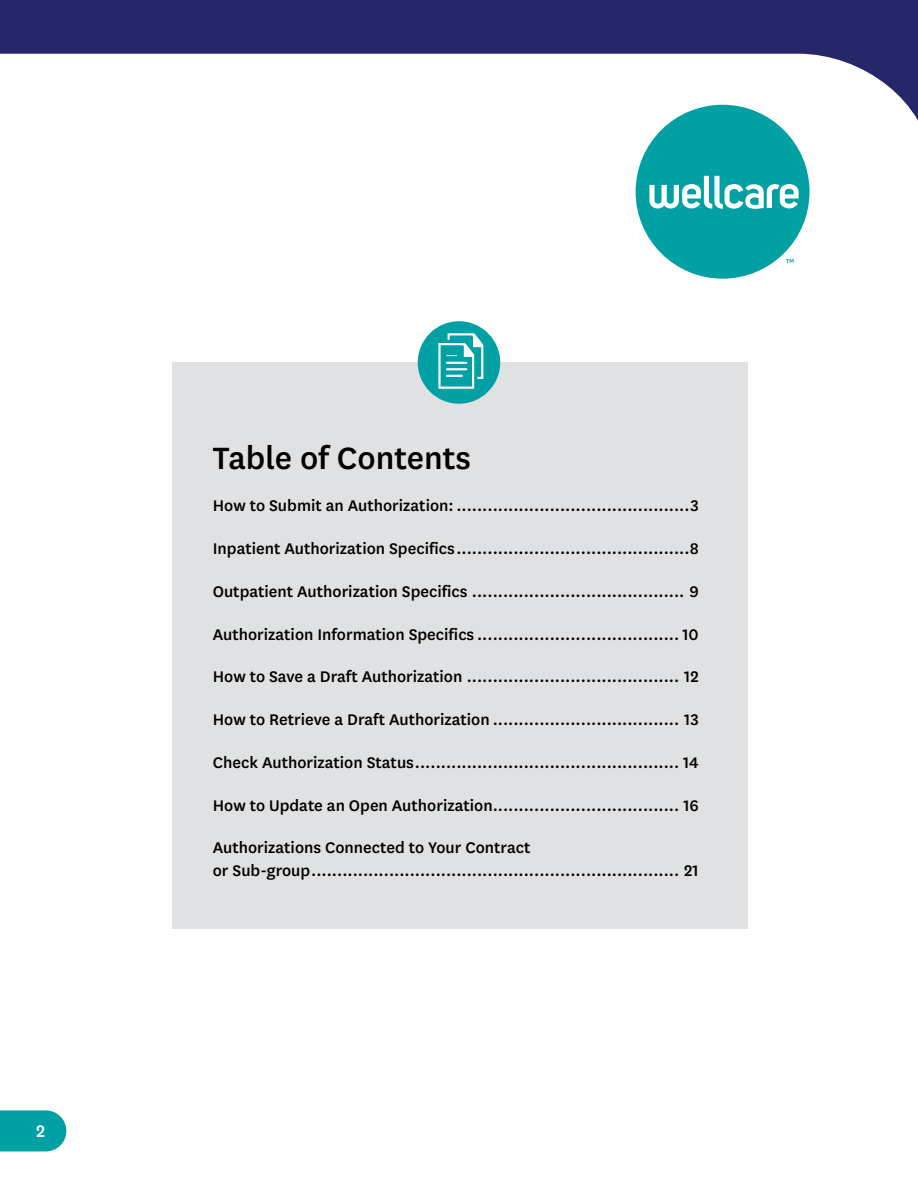
<style>
.page{position:relative;width:918px;height:1188px;background:#fff}
.page>*{position:absolute;margin:0;border:0;box-sizing:border-box;transform-origin:0 0}
.t1{font:500 36px "Centene Sans";color:#000}
.t2{font:500 19.5px "Centene Sans";color:#fff}
.t3{font:500 18px/22.5px "Centene Sans";color:#000}
</style>
<div class="page">
<svg style="left:0;top:0;width:918px;height:164px"></svg>
<svg style="left:0;top:1110px;width:66px;height:41px;background:#11a6aa"></svg>
<div style="left:172px;top:362px;width:576px;height:567px;background:#e0e1e2"></div>
<div style="left:419px;top:323px;width:80px;height:79px;background:#00a0a4;border-radius:50%"></div>
<div style="left:418px;top:321px;width:82px;height:83px;border:3px solid #00a0a4;border-radius:50%"></div>
<svg style="left:438px;top:333px;width:45px;height:56px"></svg>
<svg style="left:786px;top:259px;width:8px;height:4px"></svg>
<div style="left:636px;top:105px;width:174px;height:174px;background:#00a0a3;border-radius:50%"></div>
<svg style="left:649px;top:176px;width:150px;height:33px"></svg>
<p class="t2" style="left:36px;top:1118px;width:11px">2</p>
<h2 class="t1" style="left:213px;top:433px;width:260px">Table of Contents</h2>
<p class="t3" style="left:213px;top:494px;width:487px">How to Submit an Authorization: .............................................3</p>
<p class="t3" style="left:213px;top:536px;width:487px">Inpatient Authorization Specifics.............................................8</p>
<p class="t3" style="left:213px;top:579px;width:487px">Outpatient Authorization Specifics ......................................... 9</p>
<p class="t3" style="left:213px;top:622px;width:487px">Authorization Information Specifics ....................................... 10</p>
<p class="t3" style="left:213px;top:665px;width:488px">How to Save a Draft Authorization ......................................... 12</p>
<p class="t3" style="left:213px;top:707px;width:487px">How to Retrieve a Draft Authorization .................................... 13</p>
<p class="t3" style="left:213px;top:750px;width:487px">Check Authorization Status................................................... 14</p>
<p class="t3" style="left:213px;top:793px;width:487px">How to Update an Open Authorization.................................... 16</p>
<p class="t3" style="left:213px;top:836px;width:488px">Authorizations Connected to Your Contract<br>or Sub-group....................................................................... 21</p>
</div>
